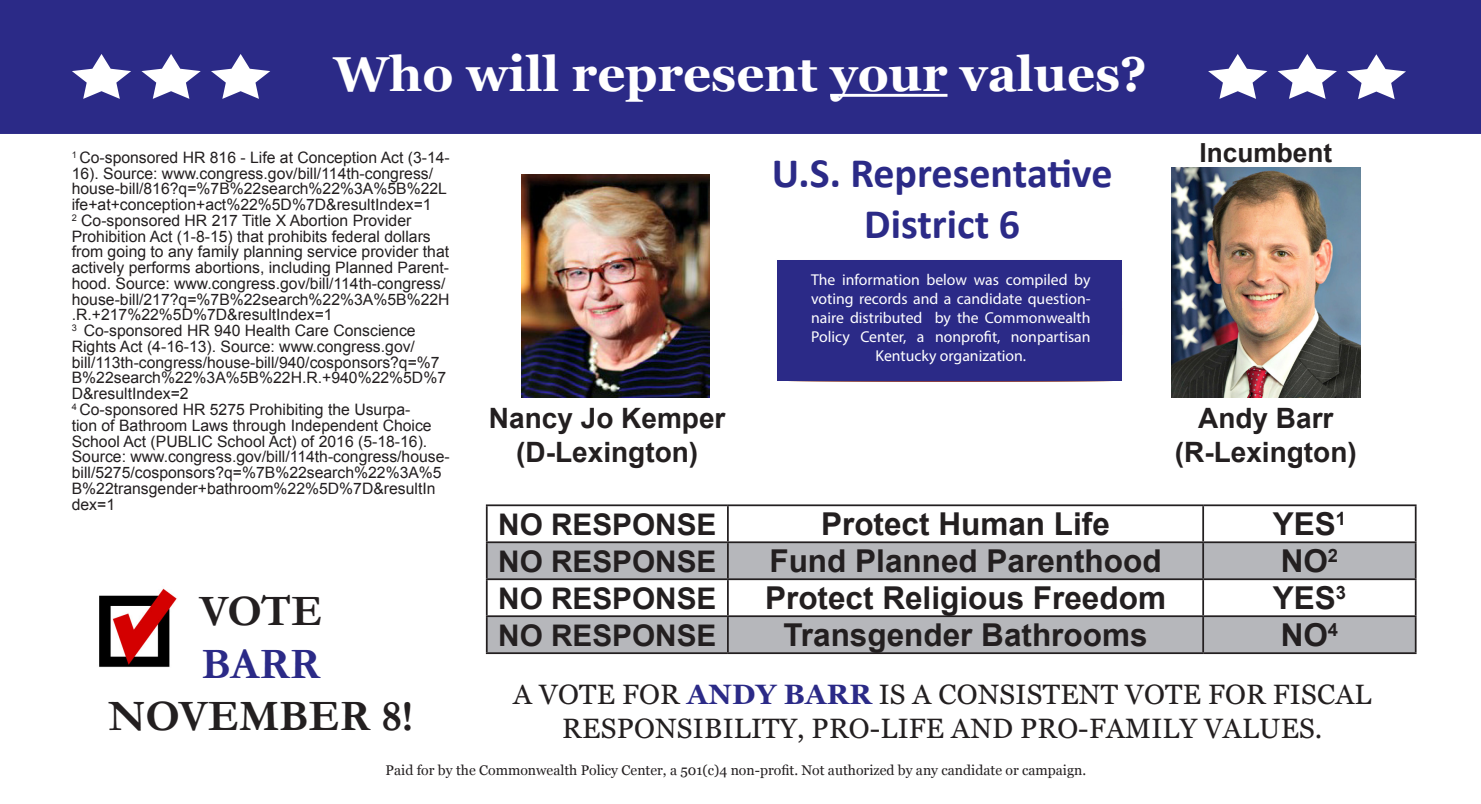
<style>
.page{position:relative;width:1481px;height:804px;background:#fff}
.page>*{position:absolute;margin:0;border:0;box-sizing:border-box;transform-origin:0 0}
.t1{font:700 49px "Georgia";color:#fff}
.t2{font:700 43.75px "Garamond";color:#231f20}
.t3{font:700 43.75px "Garamond";color:#2b2a87}
.t4{font:700 42px/50.4px "Calibri";color:#2b2a87;text-align:center}
.t5{font:700 31.5px "Arial";color:#231f20}
.t6{font:700 29.75px "Arial";color:#231f20}
.t7{font:28px/33.6px "Georgia";letter-spacing:.01em;color:#231f20;text-align:center}
.t8{font:700 28px/33.6px "Arial";color:#231f20;text-align:center}
.t9{font:700 26.25px "Arial";color:#231f20}
.t10{font:15.75px/15.8px "Arial";color:#231f20}
.t11{font:15.75px/18.9px "Myriad Pro";color:#fff;text-align:center}
.t12{font:14px "Georgia";color:#231f20}
.s1{font-weight:700;color:#2b2a87}
</style>
<div class="page">
<img style="left:99px;top:588px;width:78px;height:79px">
<div style="left:0;top:0;width:1480px;height:134px;background:#2b2a87"></div>
<hr style="left:830px;top:94px;width:117px;height:3px;background:#fff">
<svg style="left:1208px;top:54px;width:59px;height:45px"></svg>
<svg style="left:1277px;top:54px;width:60px;height:45px"></svg>
<svg style="left:72px;top:54px;width:59px;height:45px"></svg>
<svg style="left:141px;top:54px;width:60px;height:45px"></svg>
<svg style="left:211px;top:54px;width:59px;height:45px"></svg>
<svg style="left:1346px;top:54px;width:60px;height:45px"></svg>
<img style="left:1171px;top:167px;width:189px;height:230px">
<img style="left:521px;top:174px;width:189px;height:223px">
<div style="left:776px;top:260px;width:347px;height:121px;background:#2b2a87"></div>
<svg style="left:487px;top:543px;width:927px;height:109px;fill:#b6b7bb"></svg>
<hr style="left:486px;top:504px;width:242px;height:2px;background:#231f20">
<hr style="left:486px;top:506px;width:1px;height:35px;background:#231f20">
<hr style="left:728px;top:504px;width:475px;height:2px;background:#231f20">
<hr style="left:727px;top:506px;width:2px;height:35px;background:#231f20">
<hr style="left:1203px;top:504px;width:213px;height:2px;background:#231f20">
<hr style="left:1202px;top:506px;width:2px;height:35px;background:#231f20">
<hr style="left:1414px;top:506px;width:2px;height:35px;background:#231f20">
<hr style="left:486px;top:541px;width:242px;height:2px;background:#231f20">
<hr style="left:486px;top:543px;width:1px;height:35px;background:#231f20">
<hr style="left:728px;top:541px;width:475px;height:2px;background:#231f20">
<hr style="left:727px;top:543px;width:2px;height:35px;background:#231f20">
<hr style="left:1203px;top:541px;width:213px;height:2px;background:#231f20">
<hr style="left:1202px;top:543px;width:2px;height:35px;background:#231f20">
<hr style="left:1414px;top:543px;width:2px;height:35px;background:#231f20">
<hr style="left:486px;top:578px;width:242px;height:2px;background:#231f20">
<hr style="left:486px;top:580px;width:1px;height:35px;background:#231f20">
<hr style="left:728px;top:578px;width:475px;height:2px;background:#231f20">
<hr style="left:727px;top:580px;width:2px;height:35px;background:#231f20">
<hr style="left:1203px;top:578px;width:213px;height:2px;background:#231f20">
<hr style="left:1202px;top:580px;width:2px;height:35px;background:#231f20">
<hr style="left:1414px;top:580px;width:2px;height:35px;background:#231f20">
<hr style="left:486px;top:615px;width:242px;height:2px;background:#231f20">
<hr style="left:486px;top:617px;width:1px;height:35px;background:#231f20">
<hr style="left:728px;top:615px;width:475px;height:2px;background:#231f20">
<hr style="left:727px;top:617px;width:2px;height:35px;background:#231f20">
<hr style="left:1203px;top:615px;width:213px;height:2px;background:#231f20">
<hr style="left:1202px;top:617px;width:2px;height:35px;background:#231f20">
<hr style="left:1414px;top:617px;width:2px;height:35px;background:#231f20">
<hr style="left:486px;top:652px;width:242px;height:1px;background:#231f20">
<hr style="left:728px;top:652px;width:475px;height:1px;background:#231f20">
<hr style="left:1203px;top:652px;width:213px;height:1px;background:#231f20">
<h1 class="t1" style="left:334px;top:42px;width:814px">Who will represent your values?</h1>
<p class="t10" style="left:72px;top:149px;width:379px"><sup>1</sup> Co-sponsored HR 816 - Life at Conception Act (3-14- 16). Source: www.congress.gov/bill/114th-congress/ house-bill/816?q=%7B%22search%22%3A%5B%22L ife+at+conception+act%22%5D%7D&amp;resultIndex=1<br><sup>2</sup> Co-sponsored HR 217 Title X Abortion Provider Prohibition Act (1-8-15) that prohibits federal dollars from going to any family planning service provider that actively performs abortions, including Planned Parent&shy;hood. Source: www.congress.gov/bill/114th-congress/ house-bill/217?q=%7B%22search%22%3A%5B%22H .R.+217%22%5D%7D&amp;resultIndex=1<br><sup>3</sup> Co-sponsored HR 940 Health Care Conscience Rights Act (4-16-13). Source: www.congress.gov/ bill/113th-congress/house-bill/940/cosponsors?q=%7<br>B%22search%22%3A%5B%22H.R.+940%22%5D%7<br>D&amp;resultIndex=2<br><sup>4</sup> Co-sponsored HR 5275 Prohibiting the Usurpa-<br>tion of Bathroom Laws through Independent Choice School Act (PUBLIC School Act) of 2016 (5-18-16).<br>Source: www.congress.gov/bill/114th-congress/house&shy;bill/5275/cosponsors?q=%7B%22search%22%3A%5<br>B%22transgender+bathroom%22%5D%7D&amp;resultIn dex=1</p>
<h2 class="t2" style="left:199px;top:581px;width:124px">VOTE</h2>
<h2 class="t3" style="left:201px;top:633px;width:120px">BARR</h2>
<h2 class="t2" style="left:109px;top:686px;width:306px">NOVEMBER 8!</h2>
<h3 class="t8" style="left:489px;top:401px;width:238px">Nancy Jo Kemper (D-Lexington)</h3>
<h3 class="t4" style="left:771px;top:146px;width:342px">U.S. Representative<br>District 6</h3>
<p class="t11" style="left:811px;top:270px;width:281px">The information below was compiled by voting records and a candidate question&shy;naire distributed by the Commonwealth Policy Center, a nonprofit, nonpartisan Kentucky organization.</p>
<h3 class="t9" style="left:1199px;top:134px;width:134px">Incumbent</h3>
<h3 class="t8" style="left:1174px;top:401px;width:183px">Andy Barr (R-Lexington)</h3>
<h3 class="t6" style="left:498px;top:503px;width:220px">NO RESPONSE</h3>
<h3 class="t5" style="left:821px;top:502px;width:290px">Protect Human Life</h3>
<h3 class="t5" style="left:1272px;top:502px;width:75px">YES<sup>1</sup></h3>
<h3 class="t6" style="left:498px;top:540px;width:220px">NO RESPONSE</h3>
<h3 class="t5" style="left:769px;top:538px;width:394px">Fund Planned Parenthood</h3>
<h3 class="t5" style="left:1280px;top:538px;width:59px">NO<sup>2</sup></h3>
<h3 class="t6" style="left:498px;top:577px;width:220px">NO RESPONSE</h3>
<h3 class="t5" style="left:765px;top:575px;width:402px">Protect Religious Freedom</h3>
<h3 class="t5" style="left:1272px;top:575px;width:75px">YES<sup>3</sup></h3>
<h3 class="t6" style="left:498px;top:614px;width:220px">NO RESPONSE</h3>
<h3 class="t5" style="left:783px;top:612px;width:366px">Transgender Bathrooms</h3>
<h3 class="t5" style="left:1280px;top:612px;width:59px">NO<sup>4</sup></h3>
<h3 class="t7" style="left:513px;top:678px;width:859px">A VOTE FOR <span class="s1">ANDY BARR</span> IS A CONSISTENT VOTE FOR FISCAL<br>RESPONSIBILITY, PRO-LIFE AND PRO-FAMILY VALUES.</h3>
<p class="t12" style="left:386px;top:761px;width:702px">Paid for by the Commonwealth Policy Center, a 501(c)4 non-profit. Not authorized by any candidate or campaign.</p>
</div>
